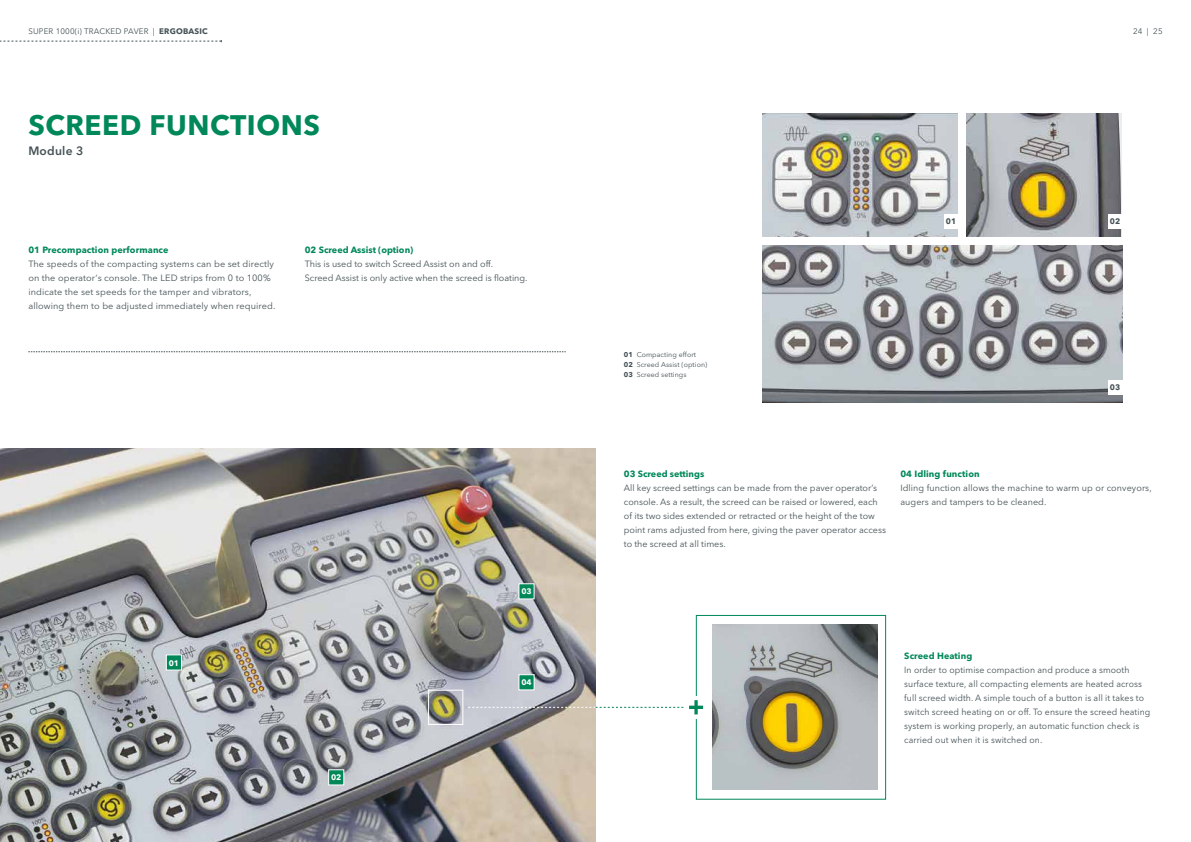
<style>
.page{position:relative;width:1191px;height:842px;background:#fff}
.page>*{position:absolute;margin:0;border:0;box-sizing:border-box;transform-origin:0 0}
.t1{font:700 28px "Avenir Next LT Pro";letter-spacing:.02em;color:#008858}
.t2{font:600 12px "Avenir Next LT Pro";letter-spacing:.02em;color:#455256}
.t3{font:9px/14px "Avenir Next LT Pro";letter-spacing:.01em;color:#455256}
.t4{font:700 9px "Avenir Next LT Pro";letter-spacing:.01em;color:#008858}
.t5{font:8px "Avenir Next LT Pro";letter-spacing:.02em;color:#455256}
.t6{font:700 8px "Avenir Next LT Pro";color:#fff}
.t7{font:700 8px "Avenir Next LT Pro";color:#455256}
.t8{font:7px/10px "Avenir Next LT Pro";letter-spacing:.01em;color:#455256}
.s1{font-weight:700}
</style>
<div class="page">
<svg style="left:28px;top:351px;width:538px;height:1px"></svg>
<img style="left:762px;top:113px;width:195px;height:124px">
<div style="left:944px;top:214px;width:14px;height:14px;background:#fff"></div>
<img style="left:966px;top:113px;width:156px;height:124px">
<div style="left:1108px;top:214px;width:14px;height:14px;background:#fff"></div>
<img style="left:762px;top:246px;width:360px;height:157px">
<div style="left:1108px;top:380px;width:14px;height:14px;background:#fff"></div>
<img style="left:0;top:449px;width:595px;height:393px">
<div style="left:696px;top:615px;width:190px;height:184px;border:1px solid #008858"></div>
<img style="left:712px;top:625px;width:165px;height:165px">
<div style="left:428px;top:690px;width:35px;height:35px;border:1px solid #fff"></div>
<svg style="left:468px;top:707px;width:215px;height:1px"></svg>
<div style="left:692px;top:696px;width:8px;height:23px;background:#fff"></div>
<svg style="left:689px;top:700px;width:14px;height:14px"></svg>
<svg style="left:165px;top:654px;width:17px;height:17px"></svg>
<svg style="left:518px;top:674px;width:17px;height:17px"></svg>
<svg style="left:328px;top:769px;width:17px;height:17px"></svg>
<svg style="left:518px;top:583px;width:17px;height:17px"></svg>
<svg style="left:0;top:40px;width:222px;height:2px"></svg>
<p class="t5" style="left:28px;top:27px;width:181px">SUPER 1000(i) TRACKED PAVER | <span class="s1">ERGOBASIC</span></p>
<p class="t5" style="left:1133px;top:27px;width:31px">24 | 25</p>
<h1 class="t1" style="left:28px;top:108px;width:293px">SCREED FUNCTIONS</h1>
<h2 class="t2" style="left:28px;top:143px;width:57px">Module 3</h2>
<p class="t4" style="left:28px;top:244px;width:142px">01 Precompaction performance</p>
<p class="t3" style="left:28px;top:257px;width:249px">The speeds of the compacting systems can be set directly on the operator‘s console. The LED strips from 0 to 100% indicate the set speeds for the tamper and vibrators, allowing them to be adjusted immediately when required.</p>
<p class="t4" style="left:305px;top:244px;width:110px">02 Screed Assist (option)</p>
<p class="t3" style="left:305px;top:257px;width:224px">This is used to switch Screed Assist on and off.<br>Screed Assist is only active when the screed is floating.</p>
<p class="t6" style="left:169px;top:658px;width:12px">01</p>
<p class="t6" style="left:331px;top:773px;width:12px">02</p>
<p class="t6" style="left:521px;top:587px;width:12px">03</p>
<p class="t6" style="left:521px;top:678px;width:12px">04</p>
<p class="t7" style="left:945px;top:216px;width:12px">01</p>
<p class="t7" style="left:1110px;top:216px;width:12px">02</p>
<p class="t8" style="left:624px;top:349px;width:85px"><span class="s1">01</span> Compacting effort<br><span class="s1">02</span> Screed Assist (option)<br><span class="s1">03</span> Screed settings</p>
<p class="t7" style="left:1110px;top:383px;width:12px">03</p>
<p class="t4" style="left:624px;top:468px;width:82px">03 Screed settings</p>
<p class="t3" style="left:624px;top:481px;width:264px">All key screed settings can be made from the paver operator’s console. As a result, the screed can be raised or lowered, each of its two sides extended or retracted or the height of the tow point rams adjusted from here, giving the paver operator access to the screed at all times.</p>
<p class="t4" style="left:900px;top:468px;width:81px">04 Idling function</p>
<p class="t3" style="left:900px;top:481px;width:253px">Idling function allows the machine to warm up or conveyors, augers and tampers to be cleaned.</p>
<p class="t4" style="left:904px;top:650px;width:69px">Screed Heating</p>
<p class="t3" style="left:904px;top:663px;width:248px">In order to optimise compaction and produce a smooth surface texture, all compacting elements are heated across full screed width. A simple touch of a button is all it takes to switch screed heating on or off. To ensure the screed heating system is working properly, an automatic function check is carried out when it is switched on.</p>
</div>
